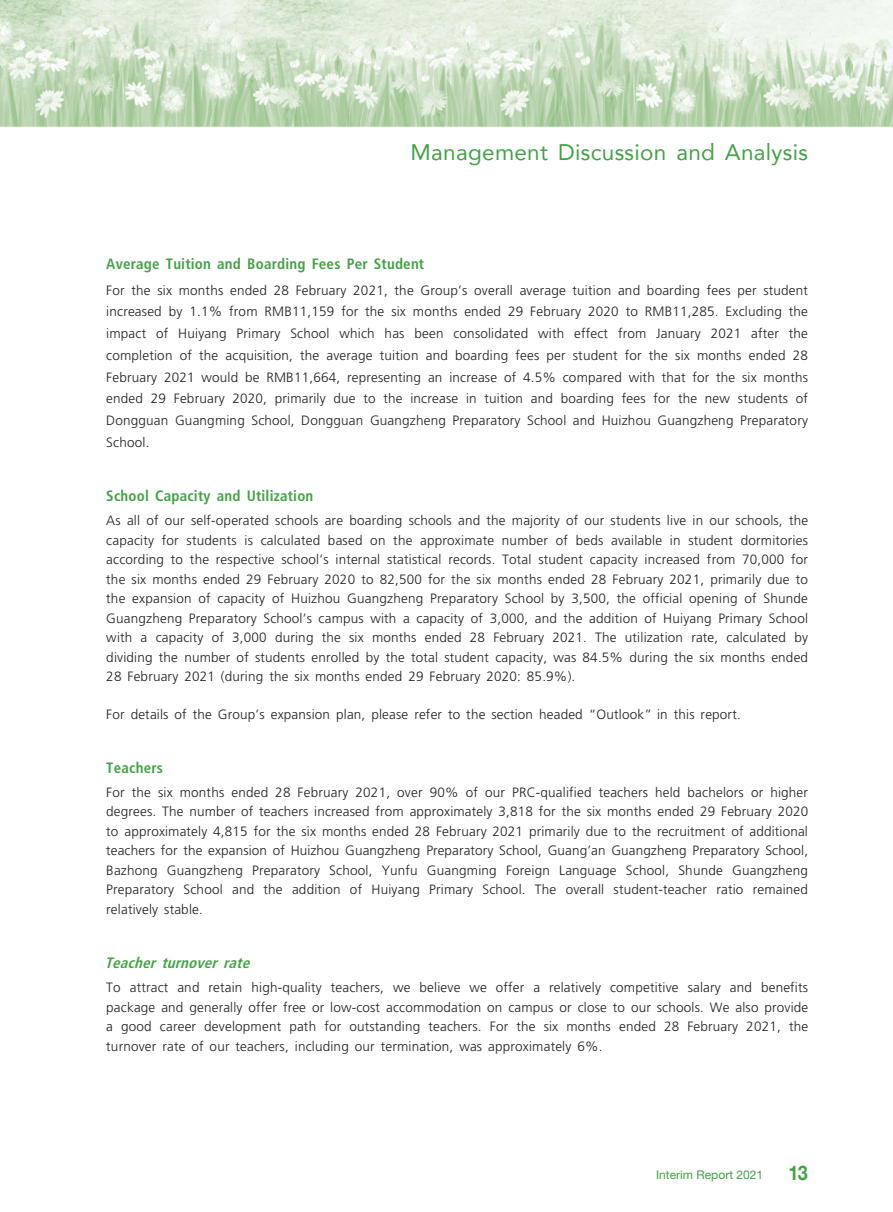
<style>
.page{position:relative;width:893px;height:1212px;background:#fff}
.page>*{position:absolute;margin:0;border:0;box-sizing:border-box;transform-origin:0 0}
.t1{font:22.5px "Avenir";letter-spacing:.015em;color:#43a246}
.t2{font:700 20.25px "Helvetica Neue LT Std";color:#43a246;scale:.89 1}
._04___H2{font:700 condensed 15px "Frutiger LT Std";letter-spacing:.015em;color:#43a246}
._05_____H3{font:italic 700 condensed 15px "Frutiger LT Std";color:#43a246}
._01_Body_Text{font:300 13.5px/19.5px "Frutiger LT Std";letter-spacing:.015em;color:#231f20;text-align:justify}
.t3{font:12px "Helvetica Neue LT Std";color:#43a246}
</style>
<div class="page">
<img style="left:0;top:0;width:893px;height:128px">
<h1 class="t1" style="left:411px;top:134px;width:399px">Management Discussion and Analysis</h1>
<p class="_04___H2" style="left:106px;top:254px;width:319px">Average Tuition and Boarding Fees Per Student</p>
<p class="_01_Body_Text" style="left:106px;top:279px;width:703px;line-height:21.8px">For the six months ended 28 February 2021, the Group’s overall average tuition and boarding fees per student increased by 1.1% from RMB11,159 for the six months ended 29 February 2020 to RMB11,285. Excluding the impact of Huiyang Primary School which has been consolidated with effect from January 2021 after the completion of the acquisition, the average tuition and boarding fees per student for the six months ended 28<br>February 2021 would be RMB11,664, representing an increase of 4.5% compared with that for the six months ended 29 February 2020, primarily due to the increase in tuition and boarding fees for the new students of Dongguan Guangming School, Dongguan Guangzheng Preparatory School and Huizhou Guangzheng Preparatory School.</p>
<p class="_04___H2" style="left:106px;top:487px;width:209px">School Capacity and Utilization</p>
<p class="_01_Body_Text" style="left:106px;top:511px;width:703px">As all of our self-operated schools are boarding schools and the majority of our students live in our schools, the capacity for students is calculated based on the approximate number of beds available in student dormitories according to the respective school’s internal statistical records. Total student capacity increased from 70,000 for the six months ended 29 February 2020 to 82,500 for the six months ended 28 February 2021, primarily due to the expansion of capacity of Huizhou Guangzheng Preparatory School by 3,500, the official opening of Shunde Guangzheng Preparatory School’s campus with a capacity of 3,000, and the addition of Huiyang Primary School with a capacity of 3,000 during the six months ended 28 February 2021. The utilization rate, calculated by dividing the number of students enrolled by the total student capacity, was 84.5% during the six months ended 28 February 2021 (during the six months ended 29 February 2020: 85.9%).</p>
<p class="_01_Body_Text" style="left:106px;top:704px;width:636px">For details of the Group’s expansion plan, please refer to the section headed “Outlook” in this report.</p>
<p class="_04___H2" style="left:106px;top:759px;width:58px">Teachers</p>
<p class="_01_Body_Text" style="left:106px;top:783px;width:703px">For the six months ended 28 February 2021, over 90% of our PRC-qualified teachers held bachelors or higher degrees. The number of teachers increased from approximately 3,818 for the six months ended 29 February 2020 to approximately 4,815 for the six months ended 28 February 2021 primarily due to the recruitment of additional teachers for the expansion of Huizhou Guangzheng Preparatory School, Guang’an Guangzheng Preparatory School, Bazhong Guangzheng Preparatory School, Yunfu Guangming Foreign Language School, Shunde Guangzheng Preparatory School and the addition of Huiyang Primary School. The overall student-teacher ratio remained relatively stable.</p>
<p class="_05_____H3" style="left:105px;top:954px;width:151px">Teacher turnover rate</p>
<p class="_01_Body_Text" style="left:106px;top:978px;width:703px">To attract and retain high-quality teachers, we believe we offer a relatively competitive salary and benefits package and generally offer free or low-cost accommodation on campus or close to our schools. We also provide a good career development path for outstanding teachers. For the six months ended 28 February 2021, the turnover rate of our teachers, including our termination, was approximately 6%.</p>
<p class="t3" style="left:656px;top:1168px;width:109px">Interim Report 2021</p>
<h2 class="t2" style="left:789px;top:1160px;width:23px">13</h2>
</div>
